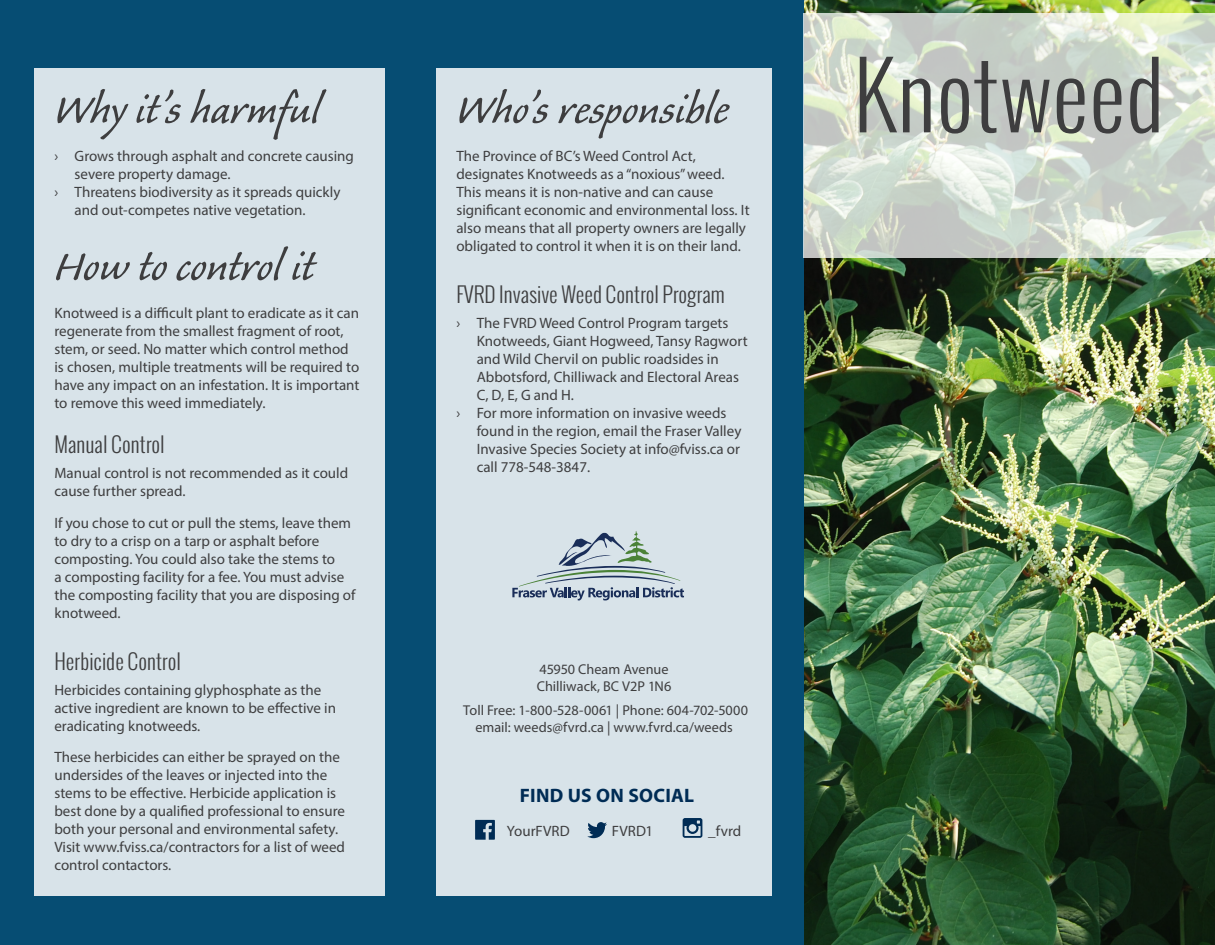
<style>
.page{position:relative;width:1215px;height:945px;background:#fff}
.page>*{position:absolute;margin:0;border:0;box-sizing:border-box;transform-origin:0 0}
.t1{font:300 90px "Oswald";color:#3e3e3f}
.Heading1{font:54px "Caliban Std";color:#3e3e3f}
.Mini_Header{font:300 21px "Oswald";color:#3e3e3f}
.Mini_Header_-_Blue{font:700 19.5px "Myriad Pro";letter-spacing:.015em;color:#002c55}
.Body_Text{font:15px/18px "Myriad Pro";color:#3e3e3f}
.Body_Copy{font:15px "Myriad Pro";letter-spacing:.005em;color:#3e3e3f}
.Body_Copy-2{font:14.25px/17.1px "Myriad Pro";color:#3e3e3f}
</style>
<div class="page">
<img style="left:803px;top:0;width:412px;height:945px">
<div style="left:0;top:0;width:803px;height:945px;background:#064d73"></div>
<div style="left:34px;top:69px;width:350px;height:827px;background:#d8e3e9"></div>
<div style="left:436px;top:69px;width:336px;height:827px;background:#d8e3e9"></div>
<svg style="left:512px;top:531px;width:172px;height:69px"></svg>
<svg style="left:683px;top:818px;width:19px;height:20px"></svg>
<svg style="left:587px;top:822px;width:20px;height:16px"></svg>
<svg style="left:475px;top:820px;width:20px;height:20px"></svg>
<svg style="left:803px;top:14px;width:412px;height:244px;background:#d2dacf"></svg>
<p class="Heading1" style="left:54px;top:82px;width:267px">Why it’s harmful</p>
<p class="Body_Text" style="left:75px;top:147px;width:281px;text-indent:-20px">› Grows through asphalt and concrete causing severe property damage.</p>
<p class="Body_Text" style="left:75px;top:183px;width:267px;text-indent:-20px">› Threatens biodiversity as it spreads quickly and out-competes native vegetation.</p>
<p class="Heading1" style="left:54px;top:239px;width:262px">How to control it</p>
<p class="Body_Text" style="left:54px;top:304px;width:307px">Knotweed is a difficult plant to eradicate as it can regenerate from the smallest fragment of root, stem, or seed. No matter which control method is chosen, multiple treatments will be required to have any impact on an infestation. It is important to remove this weed immediately.</p>
<p class="Mini_Header" style="left:54px;top:430px;width:112px">Manual Control</p>
<p class="Body_Text" style="left:54px;top:464px;width:295px">Manual control is not recommended as it could cause further spread.</p>
<p class="Body_Text" style="left:54px;top:513px;width:303px">If you chose to cut or pull the stems, leave them to dry to a crisp on a tarp or asphalt before composting. You could also take the stems to<br>a composting facility for a fee. You must advise the composting facility that you are disposing of knotweed.</p>
<p class="Mini_Header" style="left:54px;top:647px;width:128px">Herbicide Control</p>
<p class="Body_Text" style="left:54px;top:680px;width:283px">Herbicides containing glyphosphate as the active ingredient are known to be effective in eradicating knotweeds.</p>
<p class="Body_Text" style="left:54px;top:748px;width:292px">These herbicides can either be sprayed on the undersides of the leaves or injected into the stems to be effective. Herbicide application is best done by a qualified professional to ensure both your personal and environmental safety.<br>Visit www.fviss.ca/contractors for a list of weed control contactors.</p>
<p class="Heading1" style="left:456px;top:82px;width:274px">Who’s responsible</p>
<p class="Body_Text" style="left:456px;top:147px;width:295px">The Province of BC’s Weed Control Act, designates Knotweeds as a “noxious” weed.<br>This means it is non-native and can cause significant economic and environmental loss. It also means that all property owners are legally obligated to control it when it is on their land.</p>
<p class="Mini_Header" style="left:456px;top:280px;width:270px">FVRD Invasive Weed Control Program</p>
<p class="Body_Text" style="left:477px;top:314px;width:272px;text-indent:-20px">› The FVRD Weed Control Program targets Knotweeds, Giant Hogweed, Tansy Ragwort and Wild Chervil on public roadsides in Abbotsford, Chilliwack and Electoral Areas C, D, E, G and H.</p>
<p class="Body_Text" style="left:477px;top:404px;width:266px;text-indent:-20px">› For more information on invasive weeds found in the region, email the Fraser Valley Invasive Species Society at info@fviss.ca or call 778-548-3847.</p>
<p class="Body_Copy-2" style="left:537px;top:660px;width:136px">45950 Cheam Avenue<br>Chilliwack, BC V2P 1N6</p>
<p class="Body_Copy-2" style="left:463px;top:702px;width:286px;text-align:center">Toll Free: 1-800-528-0061 | Phone: 604-702-5000 email: weeds@fvrd.ca | www.fvrd.ca/weeds</p>
<p class="Mini_Header_-_Blue" style="left:520px;top:783px;width:176px">FIND US ON SOCIAL</p>
<p class="Body_Copy" style="left:507px;top:822px;width:64px">YourFVRD</p>
<p class="Body_Copy" style="left:612px;top:822px;width:43px">FVRD1</p>
<p class="Body_Copy" style="left:708px;top:822px;width:35px">_fvrd</p>
<p class="t1" style="left:853px;top:34px;width:313px">Knotweed</p>
</div>
